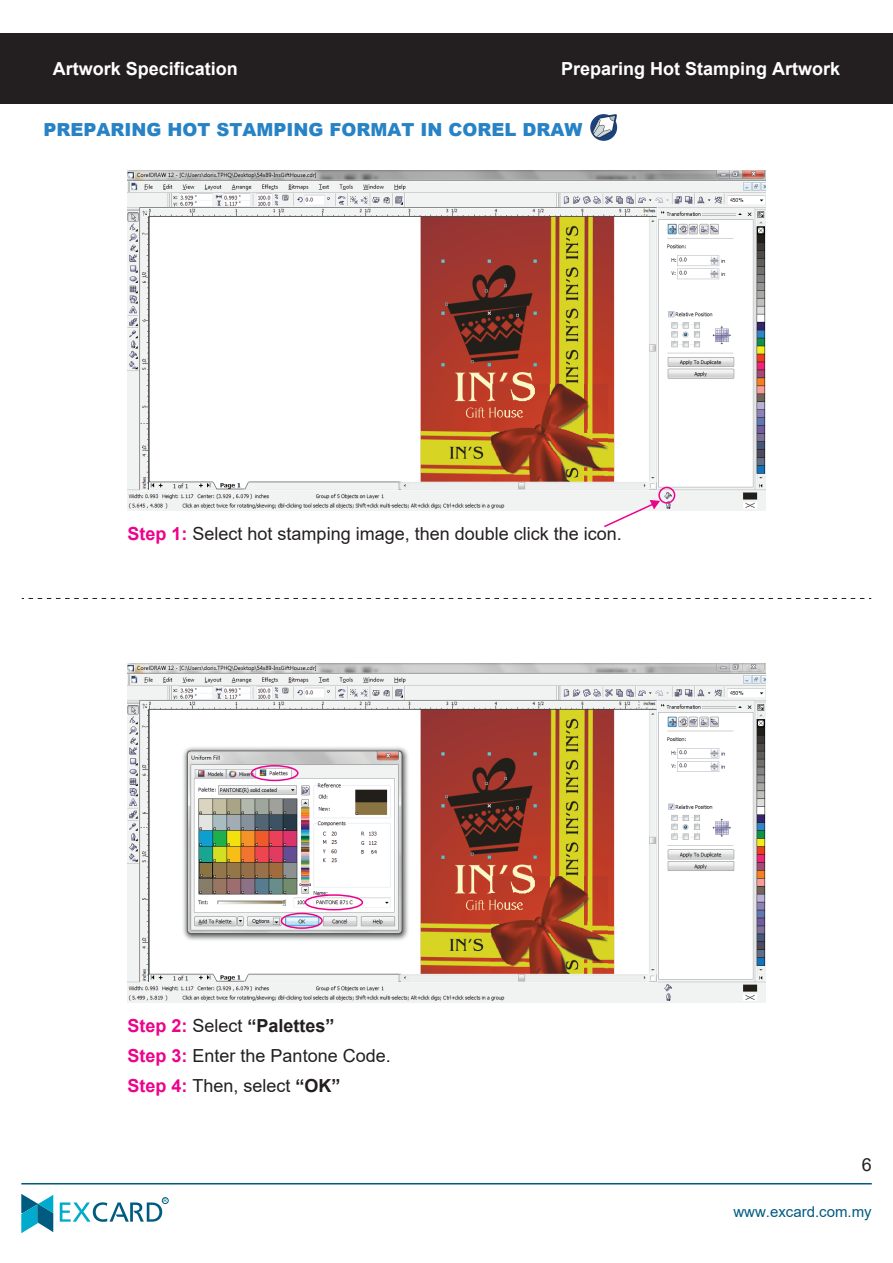
<style>
.page{position:relative;width:893px;height:1263px;background:#fff}
.page>*{position:absolute;margin:0;border:0;box-sizing:border-box;transform-origin:0 0}
.t1{font:18px/30px "Arial";color:#231f20}
.t2{font:700 18px "Arial";color:#fff}
.t3{font:900 18px "Arial";color:#2783c5}
.t4{font:15px "Arial";color:#005b80}
.t5{font:4.8px "Arial";color:#005b80}
.s1{font-weight:700;color:#ed028c}
.s2{font-weight:700}
</style>
<div class="page">
<img style="left:128px;top:663px;width:637px;height:340px">
<div style="left:251px;top:765px;width:48px;height:16px;border:2px solid #ed028c;border-radius:50%"></div>
<div style="left:305px;top:894px;width:58px;height:16px;border:2px solid #ed028c;border-radius:50%"></div>
<div style="left:281px;top:913px;width:42px;height:16px;border:2px solid #ed028c;border-radius:50%"></div>
<img style="left:128px;top:171px;width:637px;height:339px">
<div style="left:658px;top:487px;width:17px;height:17px;border:2px solid #ed028c;border-radius:50%"></div>
<svg style="left:602px;top:500px;width:58px;height:28px"></svg>
<svg style="left:590px;top:114px;width:27px;height:27px"></svg>
<svg style="left:22px;top:598px;width:849px;height:1px"></svg>
<div style="left:0;top:33px;width:893px;height:71px;background:#231f20"></div>
<hr style="left:21px;top:1183px;width:851px;height:1px;background:#005b80">
<svg style="left:21px;top:1194px;width:32px;height:39px"></svg>
<svg style="left:60px;top:1202px;width:102px;height:20px"></svg>
<div style="left:162px;top:1197px;width:6px;height:7px;border:1px solid #005b80;border-radius:50%"></div>
<p class="t2" style="left:53px;top:56px;width:187px">Artwork Specification</p>
<p class="t2" style="left:561px;top:56px;width:281px">Preparing Hot Stamping Artwork</p>
<p class="t3" style="left:44px;top:117px;width:540px">PREPARING HOT STAMPING FORMAT IN COREL DRAW</p>
<p class="t1" style="left:128px;top:518px;width:496px"><span class="s1">Step 1:</span> Select hot stamping image, then double click the icon.</p>
<p class="t1" style="left:128px;top:1011px;width:265px"><span class="s1">Step 2:</span> Select <span class="s2">“Palettes”<br></span><span class="s1">Step 3:</span> Enter the Pantone Code.<br><span class="s1">Step 4:</span> Then, select <span class="s2">“OK”</span></p>
<p class="t5" style="left:164px;top:1197px;width:5px">R</p>
<p class="t1" style="left:862px;top:1149px;width:12px">6</p>
<p class="t4" style="left:733px;top:1202px;width:140px">www.excard.com.my</p>
</div>
